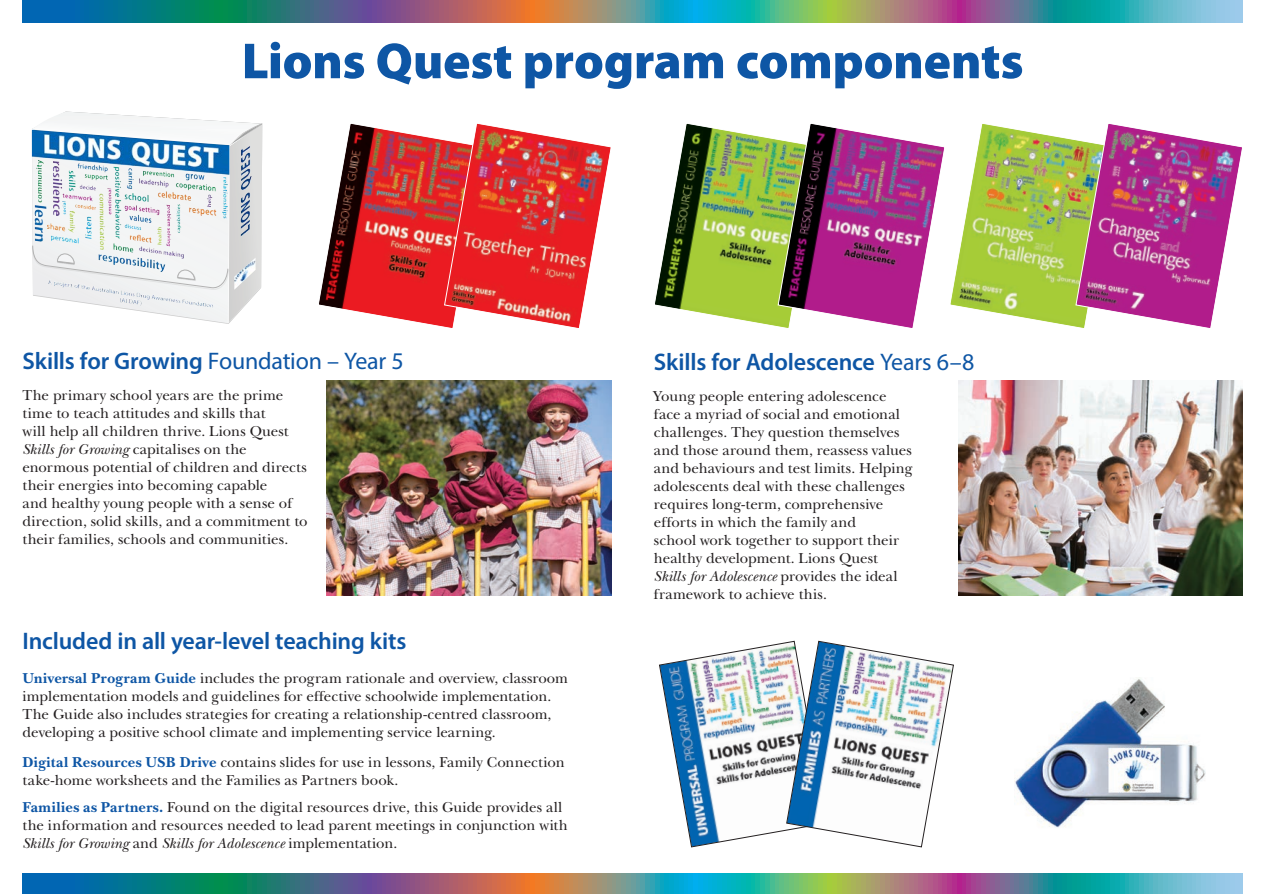
<style>
.page{position:relative;width:1264px;height:894px;background:#fff}
.page>*{position:absolute;margin:0;border:0;box-sizing:border-box;transform-origin:0 0}
.Lesson_Title{font:900 51px "Myriad Pro";letter-spacing:-.005em;color:#0e56a5}
.Section_Head_1{font:600 24px "Myriad Pro";letter-spacing:-.005em;color:#0e56a5}
.Teacher_TXT{font:15px/18px "New Baskerville Std";color:#231f20}
.s1{font-weight:400}
.s2{font-style:italic}
.s3{font-weight:700;color:#0e56a5}
</style>
<div class="page">
<img style="left:327px;top:380px;width:284px;height:215px">
<img style="left:958px;top:380px;width:285px;height:215px">
<svg style="left:32px;top:111px;width:230px;height:212px"></svg>
<img style="left:319px;top:123px;width:292px;height:205px">
<img style="left:655px;top:123px;width:587px;height:205px">
<img style="left:659px;top:640px;width:295px;height:207px">
<svg style="left:22px;top:0;width:1221px;height:22px"></svg>
<svg style="left:22px;top:873px;width:1221px;height:20px"></svg>
<img style="left:1015px;top:677px;width:190px;height:150px">
<p class="Lesson_Title" style="left:242px;top:32px;width:783px">Lions Quest program components</p>
<p class="Section_Head_1" style="left:22px;top:346px;width:383px">Skills for Growing <span class="s1">Foundation – Year 5</span></p>
<p class="Teacher_TXT" style="left:22px;top:386px;width:287px">The primary school years are the prime time to teach attitudes and skills that<br>will help all children thrive. Lions Quest <span class="s2">Skills for Growing</span> capitalises on the enormous potential of children and directs their energies into becoming capable<br>and healthy young people with a sense of direction, solid skills, and a commitment to their families, schools and communities.</p>
<p class="Section_Head_1" style="left:22px;top:625px;width:386px">Included in all year-level teaching kits</p>
<p class="Teacher_TXT" style="left:22px;top:668px;width:547px"><span class="s3">Universal Program Guide</span> includes the program rationale and overview, classroom implementation models and guidelines for effective schoolwide implementation.<br>The Guide also includes strategies for creating a relationship-centred classroom, developing a positive school climate and implementing service learning.</p>
<p class="Teacher_TXT" style="left:22px;top:753px;width:544px"><span class="s3">Digital Resources USB Drive</span> contains slides for use in lessons, Family Connection take-home worksheets and the Families as Partners book.</p>
<p class="Teacher_TXT" style="left:22px;top:797px;width:547px"><span class="s3">Families as Partners.</span> Found on the digital resources drive, this Guide provides all the information and resources needed to lead parent meetings in conjunction with<br><span class="s2">Skills for Growing</span> and <span class="s2">Skills for Adolescence</span> implementation.</p>
<p class="Section_Head_1" style="left:654px;top:346px;width:322px">Skills for Adolescence <span class="s1">Years 6–8</span></p>
<p class="Teacher_TXT" style="left:654px;top:386px;width:260px">Young people entering adolescence face a myriad of social and emotional challenges. They question themselves and those around them, reassess values and behaviours and test limits. Helping adolescents deal with these challenges requires long-term, comprehensive efforts in which the family and<br>school work together to support their healthy development. Lions Quest <span class="s2">Skills for Adolescence</span> provides the ideal framework to achieve this.</p>
</div>
